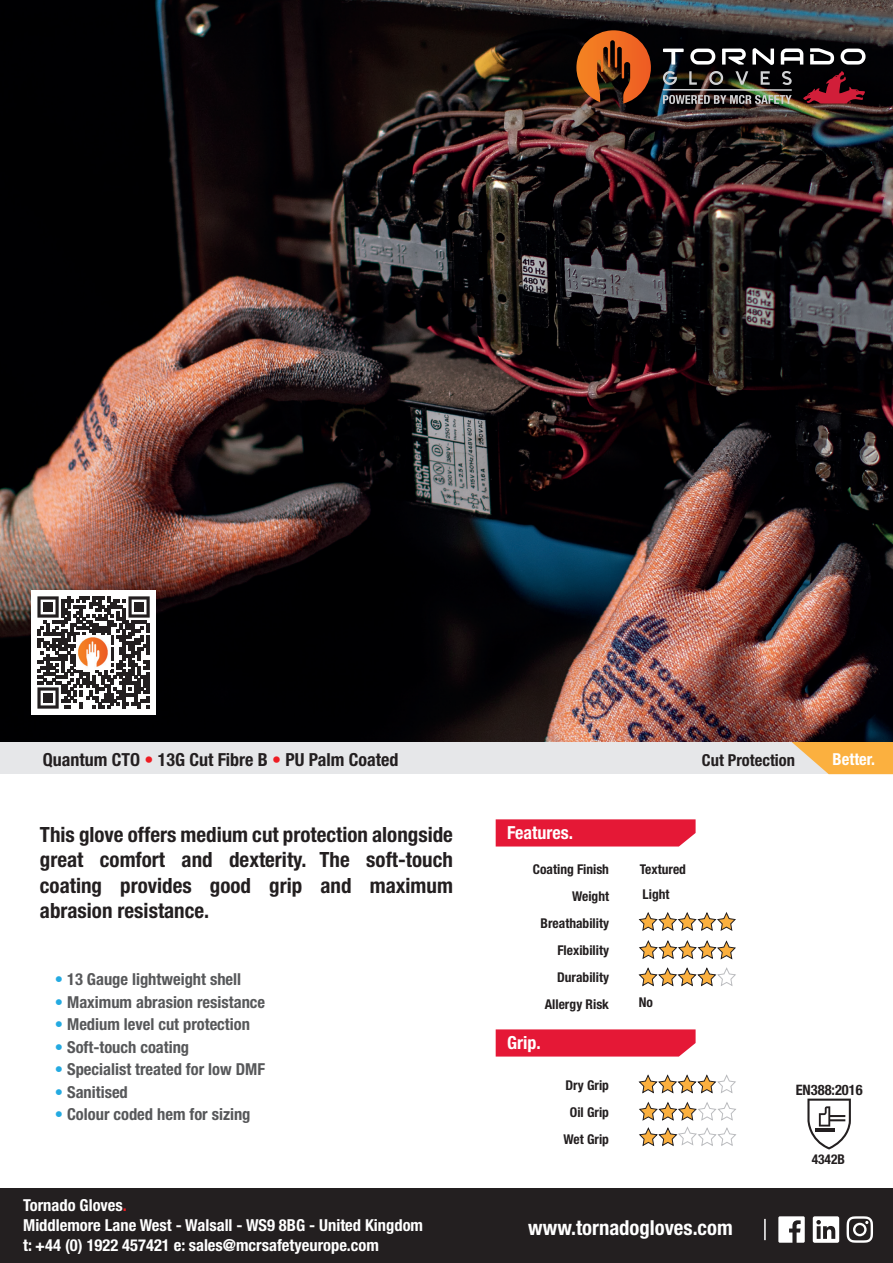
<style>
.page{position:relative;width:893px;height:1263px;background:#fff}
.page>*{position:absolute;margin:0;border:0;box-sizing:border-box;transform-origin:0 0}
.t1{font:700 condensed 21px/25.2px "Helvetica Neue";color:#231f20;text-align:justify}
.t2{font:700 condensed 20.7px "Helvetica Neue";color:#fff}
.t3{font:700 condensed 18px "Helvetica Neue";color:#231f20}
.t4{font:700 condensed 18px "Helvetica Neue";color:#fff}
.t5{font:700 condensed 16.5px "Helvetica Neue";color:#57585a}
.t6{font:700 condensed 16.5px/19.8px "Helvetica Neue";color:#fff}
.t7{font:700 condensed 16.5px "Helvetica Neue";color:#231f20}
.t8{font:700 condensed 14.4px "Helvetica Neue";color:#231f20}
.t9{font:700 condensed 13.5px/27px "Helvetica Neue";color:#231f20;text-align:right}
.s1{color:#ee1d23}
.s2{color:#24aae1}
</style>
<div class="page">
<div style="left:0;top:1189px;width:893px;height:74px;background:#231f20"></div>
<div style="left:0;top:741px;width:848px;height:33px;background:#e6e7e9"></div>
<svg style="left:792px;top:742px;width:101px;height:32px"></svg>
<img style="left:0;top:0;width:893px;height:742px">
<div style="left:496px;top:1029px;width:200px;height:27px;background:#e51836"></div>
<svg style="left:778px;top:1216px;width:27px;height:27px"></svg>
<svg style="left:813px;top:1216px;width:26px;height:27px"></svg>
<svg style="left:847px;top:1216px;width:26px;height:27px"></svg>
<hr style="left:764px;top:1219px;width:2px;height:21px;background:#fff">
<svg style="left:639px;top:967px;width:97px;height:19px"></svg>
<svg style="left:639px;top:1102px;width:97px;height:18px"></svg>
<svg style="left:639px;top:1074px;width:97px;height:19px"></svg>
<div style="left:496px;top:819px;width:200px;height:27px;background:#e51836"></div>
<svg style="left:807px;top:1098px;width:44px;height:51px"></svg>
<svg style="left:663px;top:71px;width:14px;height:14px"></svg>
<svg style="left:689px;top:71px;width:8px;height:14px"></svg>
<svg style="left:709px;top:71px;width:14px;height:14px"></svg>
<svg style="left:735px;top:71px;width:13px;height:14px"></svg>
<svg style="left:761px;top:71px;width:9px;height:14px"></svg>
<svg style="left:782px;top:71px;width:10px;height:14px"></svg>
<svg style="left:663px;top:48px;width:202px;height:17px"></svg>
<svg style="left:576px;top:30px;width:75px;height:74px"></svg>
<svg style="left:663px;top:95px;width:129px;height:9px"></svg>
<hr style="left:663px;top:89px;width:128px;height:2px;background:#d1d2d4">
<svg style="left:803px;top:71px;width:62px;height:33px"></svg>
<svg style="left:639px;top:1127px;width:97px;height:19px"></svg>
<svg style="left:639px;top:912px;width:97px;height:19px"></svg>
<svg style="left:639px;top:940px;width:97px;height:19px"></svg>
<div style="left:31px;top:590px;width:125px;height:125px;background:#fff"></div>
<svg style="left:37px;top:596px;width:113px;height:113px"></svg>
<div style="left:44px;top:602px;width:9px;height:9px;background:#231f20"></div>
<div style="left:135px;top:602px;width:9px;height:9px;background:#231f20"></div>
<div style="left:44px;top:693px;width:9px;height:9px;background:#231f20"></div>
<img style="left:77px;top:636px;width:33px;height:33px">
<p class="t3" style="left:43px;top:745px;width:357px">Quantum CTO <span class="s1">•</span> 13G Cut Fibre B <span class="s1">•</span> PU Palm Coated</p>
<p class="t7" style="left:702px;top:746px;width:95px">Cut Protection</p>
<p class="t6" style="left:833px;top:748px;width:44px">Better.</p>
<p class="t1" style="left:40px;top:821px;width:415px">This glove offers medium cut protection alongside great comfort and dexterity. The soft-touch coating provides good grip and maximum abrasion resistance.</p>
<p class="t5" style="left:55px;top:966px;width:188px"><span class="s2">•</span> 13 Gauge lightweight shell</p>
<p class="t5" style="left:55px;top:988px;width:212px"><span class="s2">•</span> Maximum abrasion resistance</p>
<p class="t5" style="left:55px;top:1011px;width:197px"><span class="s2">•</span> Medium level cut protection</p>
<p class="t5" style="left:55px;top:1033px;width:136px"><span class="s2">•</span> Soft-touch coating</p>
<p class="t5" style="left:55px;top:1056px;width:212px"><span class="s2">•</span> Specialist treated for low DMF</p>
<p class="t5" style="left:55px;top:1078px;width:74px"><span class="s2">•</span> Sanitised</p>
<p class="t5" style="left:55px;top:1101px;width:197px"><span class="s2">•</span> Colour coded hem for sizing</p>
<p class="t6" style="left:23px;top:1194px;width:401px">Tornado Gloves<span class="s1">.<br></span>Middlemore Lane West - Walsall - WS9 8BG - United Kingdom t: +44 (0) 1922 457421 e: sales@mcrsafetyeurope.com</p>
<p class="t4" style="left:507px;top:818px;width:67px">Features.</p>
<p class="t9" style="left:533px;top:854px;width:78px">Coating Finish<br>Weight<br>Breathability<br>Flexibility<br>Durability<br>Allergy Risk</p>
<p class="t4" style="left:507px;top:1028px;width:35px">Grip.</p>
<p class="t9" style="left:564px;top:1070px;width:47px;text-align:center">Dry Grip<br>Oil Grip<br>Wet Grip</p>
<p class="t9" style="left:640px;top:854px;width:48px">Textured</p>
<p class="t9" style="left:643px;top:880px;width:28px">Light</p>
<p class="t9" style="left:639px;top:988px;width:16px">No</p>
<p class="t2" style="left:528px;top:1210px;width:206px">www.tornadogloves.com</p>
<p class="t8" style="left:796px;top:1077px;width:69px">EN388:2016</p>
<p class="t9" style="left:812px;top:1144px;width:35px">4342B</p>
</div>
